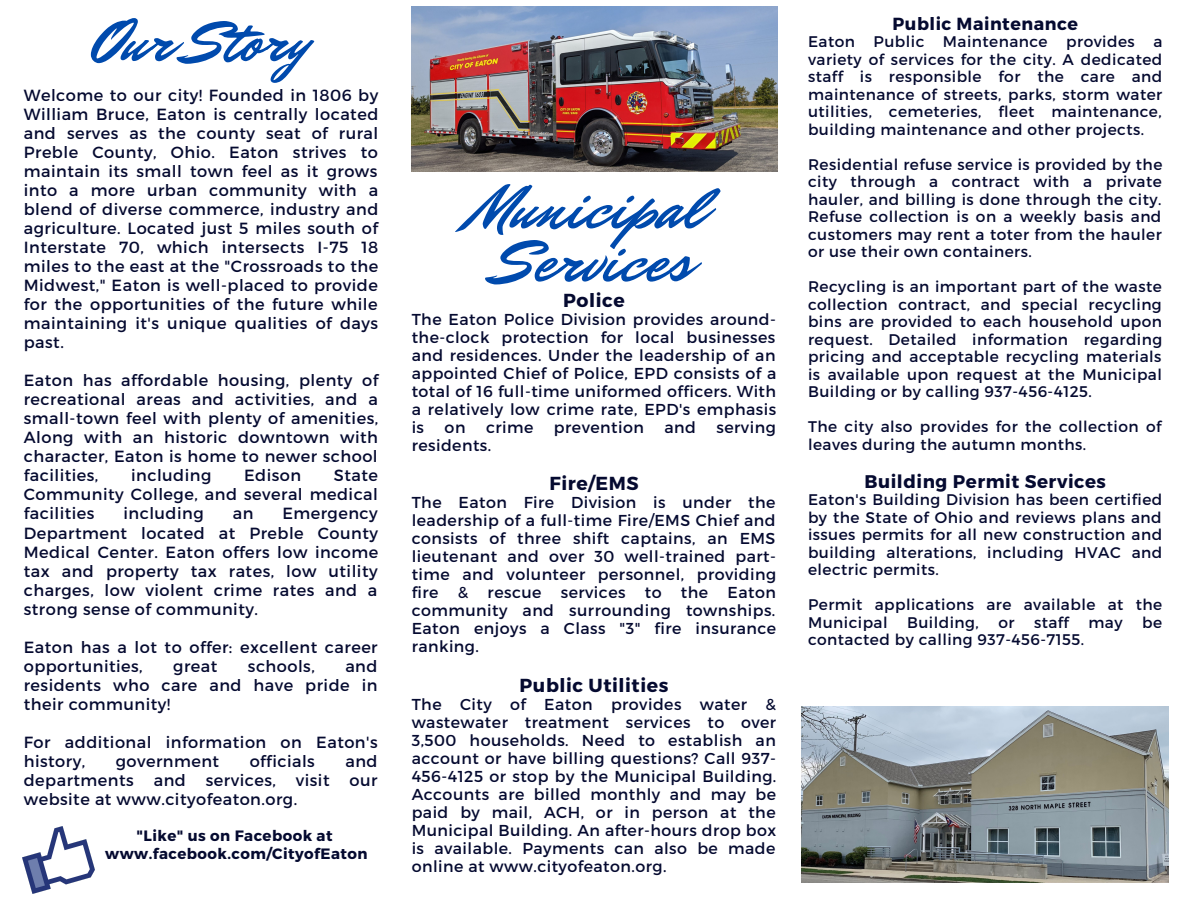
<style>
.page{position:relative;width:1188px;height:918px;background:#fff}
.page>*{position:absolute;margin:0;border:0;box-sizing:border-box;transform-origin:0 0}
.t1{font:63.9px "Mr Dafoe";color:#004aad}
.t2{font:61.5px "Mr Dafoe";color:#004aad}
.t3{font:700 18.9px "Montserrat";letter-spacing:.03em;color:#050a30}
.t4{font:700 18.3px "Montserrat";letter-spacing:.03em;color:#050a30}
.t5{font:700 17.55px "Montserrat";letter-spacing:.03em;color:#050a30}
.t6{font:16.2px/19px "Montserrat";letter-spacing:.03em;color:#050a30;text-align:justify}
.t7{font:15.9px/18px "Montserrat";letter-spacing:.03em;color:#050a30;text-align:justify}
.t8{font:15.45px/17.5px "Montserrat";letter-spacing:.03em;color:#050a30;text-align:justify}
.t9{font:700 15px "Montserrat";letter-spacing:.03em;color:#050a30}
</style>
<div class="page">
<img style="left:22px;top:826px;width:72px;height:68px">
<img style="left:411px;top:6px;width:366px;height:166px">
<img style="left:802px;top:706px;width:367px;height:177px">
<p class="t2" style="left:92px;top:0;width:218px">Our Story</p>
<p class="t5" style="left:892px;top:12px;width:187px">Public Maintenance</p>
<p class="t8" style="left:808px;top:32px;width:356px">Eaton Public Maintenance provides a variety of services for the city. A dedicated staff is responsible for the care and maintenance of streets, parks, storm water utilities, cemeteries, fleet maintenance, building maintenance and other projects.</p>
<p class="t8" style="left:808px;top:155px;width:356px">Residential refuse service is provided by the city through a contract with a private hauler, and billing is done through the city.<br>Refuse collection is on a weekly basis and customers may rent a toter from the hauler or use their own containers.</p>
<p class="t8" style="left:808px;top:277px;width:356px">Recycling is an important part of the waste collection contract, and special recycling bins are provided to each household upon request. Detailed information regarding pricing and acceptable recycling materials is available upon request at the Municipal Building or by calling 937-456-4125.</p>
<p class="t8" style="left:808px;top:417px;width:355px">The city also provides for the collection of leaves during the autumn months.</p>
<p class="t4" style="left:864px;top:469px;width:243px">Building Permit Services</p>
<p class="t8" style="left:808px;top:490px;width:356px">Eaton's Building Division has been certified by the State of Ohio and reviews plans and issues permits for all new construction and building alterations, including HVAC and electric permits.</p>
<p class="t8" style="left:808px;top:595px;width:356px">Permit applications are available at the<br>Municipal</p>
<p class="t6" style="left:24px;top:85px;width:356px">Welcome to our city! Founded in 1806 by William Bruce, Eaton is centrally located and serves as the county seat of rural Preble County, Ohio. Eaton strives to maintain its small town feel as it grows into a more urban community with a blend of diverse commerce, industry and agriculture. Located just 5 miles south of Interstate 70, which intersects I-75 18 miles to the east at the "Crossroads to the Midwest," Eaton is well-placed to provide for the opportunities of the future while maintaining it's unique qualities of days past.</p>
<p class="t6" style="left:24px;top:370px;width:356px">Eaton has affordable housing, plenty of recreational areas and activities, and a small-town feel with plenty of amenities, Along with an historic downtown with character, Eaton is home to newer school facilities,</p>
<p class="t1" style="left:469px;top:165px;width:236px">Municipal</p>
<p class="t1" style="left:497px;top:218px;width:195px">Services</p>
<p class="t3" style="left:563px;top:288px;width:63px">Police</p>
<p class="t7" style="left:412px;top:310px;width:366px">The Eaton Police Division provides around&shy;the-clock protection for local businesses and residences. Under the leadership of an appointed Chief of Police, EPD consists of a total of 16 full-time uniformed officers. With a relatively low crime rate, EPD's emphasis is</p>
<p class="t7" style="left:445px;top:418px;width:22px">on</p>
<p class="t7" style="left:486px;top:418px;width:49px">crime</p>
<p class="t7" style="left:554px;top:418px;width:91px">prevention</p>
<p class="t7" style="left:665px;top:418px;width:33px">and</p>
<p class="t7" style="left:717px;top:418px;width:61px">serving</p>
<p class="t7" style="left:412px;top:436px;width:81px">residents.</p>
<p class="t3" style="left:549px;top:471px;width:91px">Fire/EMS</p>
<p class="t7" style="left:412px;top:493px;width:366px">The Eaton Fire Division is under the leadership of a full-time Fire/EMS Chief and consists of three shift captains, an EMS lieutenant and over 30 well-trained part&shy;time and volunteer personnel, providing fire &amp; rescue services to the Eaton community and surrounding townships.<br>Eaton enjoys a Class "3" fire insurance ranking.</p>
<p class="t3" style="left:520px;top:673px;width:150px">Public Utilities</p>
<p class="t7" style="left:412px;top:694px;width:366px">The City of Eaton provides water &amp; wastewater treatment services to over 3,500 households. Need to establish an account or have billing questions? Call 937- 456-4125 or stop by the Municipal Building.<br>Accounts are billed monthly and may be paid by mail, ACH, or in person at the Municipal Building. An after-hours drop box is available. Payments can also be made online at www.cityofeaton.org.</p>
<p class="t6" style="left:131px;top:465px;width:82px">including</p>
<p class="t6" style="left:244px;top:465px;width:59px">Edison</p>
<p class="t6" style="left:24px;top:465px;width:356px;text-indent:310px">State Community College, and several medical facilities</p>
<p class="t6" style="left:123px;top:503px;width:82px">including</p>
<p class="t6" style="left:233px;top:503px;width:22px">an</p>
<p class="t6" style="left:24px;top:503px;width:356px;text-indent:259px">Emergency Department located at Preble County Medical Center. Eaton offers low income tax and property tax rates, low utility charges, low violent crime rates and a strong sense of community.</p>
<p class="t6" style="left:24px;top:637px;width:355px">Eaton has a lot to offer: excellent career opportunities,</p>
<p class="t8" style="left:907px;top:613px;width:73px">Building,</p>
<p class="t8" style="left:998px;top:613px;width:18px">or</p>
<p class="t8" style="left:1034px;top:613px;width:36px">staff</p>
<p class="t8" style="left:1088px;top:613px;width:36px">may</p>
<p class="t8" style="left:1142px;top:613px;width:21px">be</p>
<p class="t8" style="left:808px;top:630px;width:278px">contacted by calling 937-456-7155.</p>
<p class="t6" style="left:24px;top:656px;width:355px;text-indent:322px">and residents who care and have pride in their community!</p>
<p class="t6" style="left:24px;top:732px;width:355px">For additional information on Eaton's history,</p>
<p class="t6" style="left:173px;top:656px;width:46px">great</p>
<p class="t6" style="left:248px;top:656px;width:68px">schools,</p>
<p class="t6" style="left:116px;top:751px;width:105px">government</p>
<p class="t6" style="left:250px;top:751px;width:67px">officials</p>
<p class="t6" style="left:24px;top:751px;width:355px;text-indent:322px">and departments and services, visit our website at www.cityofeaton.org.</p>
<p class="t9" style="left:136px;top:826px;width:198px">"Like" us on Facebook at</p>
<p class="t9" style="left:105px;top:844px;width:264px">www.facebook.com/CityofEaton</p>
</div>
